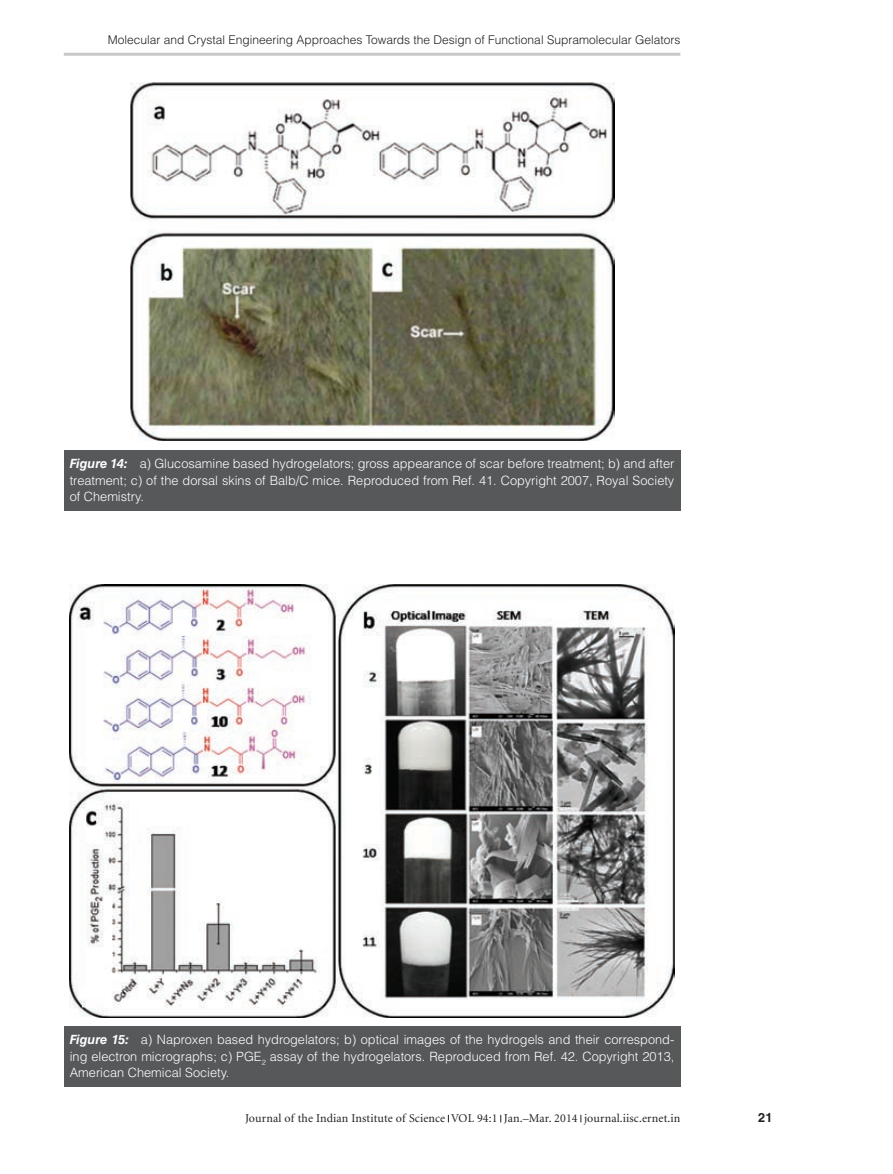
<style>
.page{position:relative;width:893px;height:1174px;background:#fff}
.page>*{position:absolute;margin:0;border:0;box-sizing:border-box;transform-origin:0 0}
.t1{font:300 12.75px/16.5px "Helvetica LT Std";color:#fff;text-align:justify}
.t2{font:700 12.75px "Helvetica LT Std";color:#231f20}
.t3{font:300 12px "Helvetica LT Std";color:#231f20}
.t4{font:12px "Minion";letter-spacing:.01em;color:#231f20}
.s1{font-weight:700;font-style:italic}
</style>
<div class="page">
<hr style="left:64px;top:53px;width:616px;height:3px;background:#c7c8ca">
<div style="left:64px;top:450px;width:616px;height:60px;background:#57585a"></div>
<img style="left:130px;top:83px;width:484px;height:358px">
<div style="left:64px;top:1026px;width:616px;height:60px;background:#57585a"></div>
<img style="left:70px;top:584px;width:605px;height:433px">
<p class="t3" style="left:108px;top:32px;width:574px">Molecular and Crystal Engineering Approaches Towards the Design of Functional Supramolecular Gelators</p>
<p class="t1" style="left:70px;top:455px;width:606px"><span class="s1">Figure 14:</span> a) Glucosamine based hydrogelators; gross appearance of scar before treatment; b) and after treatment; c) of the dorsal skins of Balb/C mice. Reproduced from Ref. 41. Copyright 2007, Royal Society of Chemistry.</p>
<p class="t1" style="left:70px;top:1031px;width:606px"><span class="s1">Figure 15:</span> a) Naproxen based hydrogelators; b) optical images of the hydrogels and their correspond&shy;ing electron micrographs; c) PGE<sub>2</sub> assay of the hydrogelators. Reproduced from Ref. 42. Copyright 2013, American Chemical Society.</p>
<p class="t4" style="left:245px;top:1112px;width:437px">Journal of the Indian Institute of Science VOL 94:1 Jan.–Mar. 2014 journal.iisc.ernet.in</p>
<p class="t2" style="left:758px;top:1110px;width:16px">21</p>
</div>
